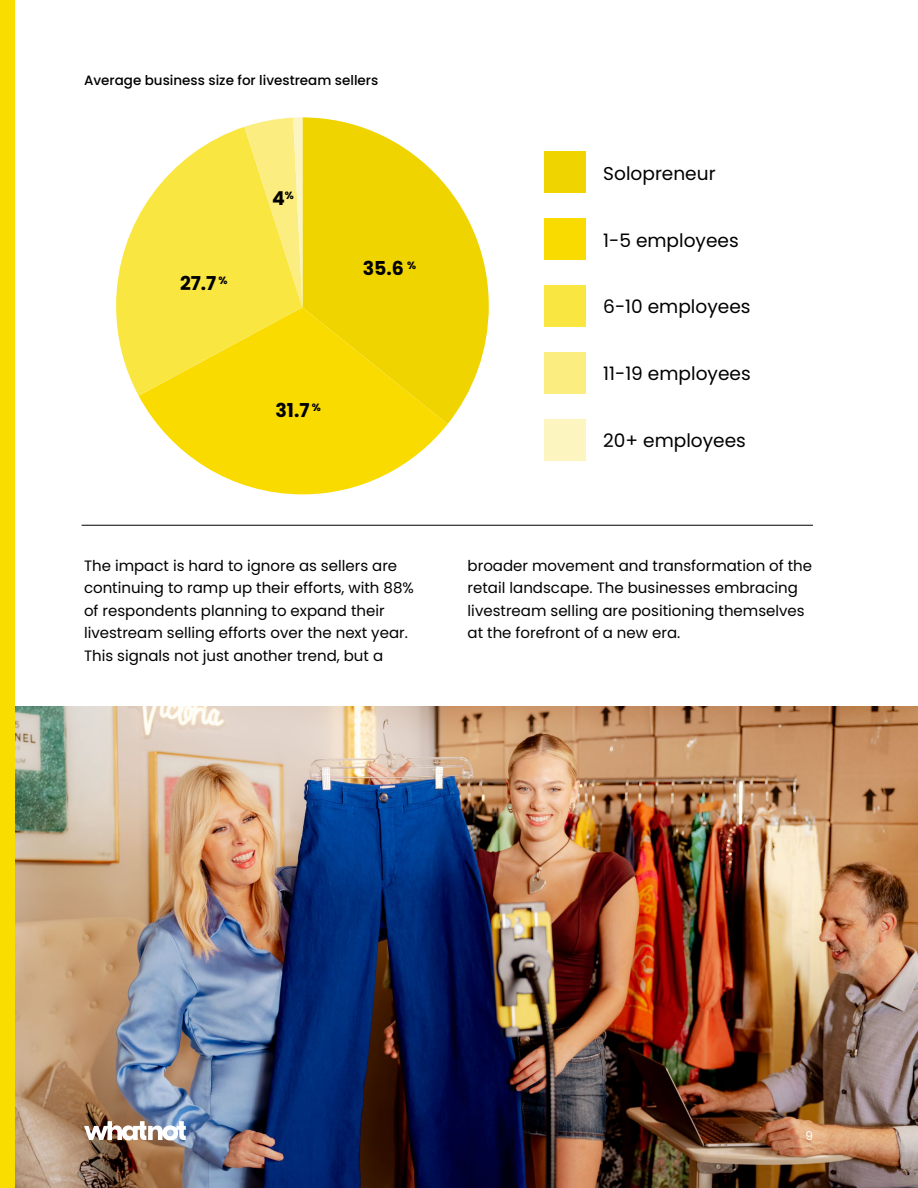
<style>
.page{position:relative;width:918px;height:1188px;background:#fff}
.page>*{position:absolute;margin:0;border:0;box-sizing:border-box;transform-origin:0 0}
.t1{font:700 19.2px "Poppins";color:#000}
.t2{font:18.6px "Poppins";color:#000}
.t3{font:15px/22.5px "Poppins";color:#000}
.t4{font:500 13.5px "Poppins";color:#000}
.t5{font:12px "Poppins";color:#fff}
</style>
<div class="page">
<img style="left:14px;top:707px;width:904px;height:481px">
<div style="left:0;top:0;width:14px;height:1188px;background:#f9dc00"></div>
<svg style="left:84px;top:1121px;width:102px;height:19px"></svg>
<div style="left:544px;top:151px;width:41px;height:42px;background:#f0d400"></div>
<div style="left:544px;top:218px;width:41px;height:42px;background:#fadb00"></div>
<div style="left:544px;top:285px;width:41px;height:42px;background:#fae640"></div>
<div style="left:544px;top:352px;width:41px;height:42px;background:#fced80"></div>
<div style="left:544px;top:419px;width:41px;height:41px;background:#fcf5bf"></div>
<svg style="left:302px;top:117px;width:187px;height:307px;fill:#f0d400"></svg>
<svg style="left:139px;top:307px;width:309px;height:187px;fill:#fadb00"></svg>
<svg style="left:116px;top:127px;width:186px;height:269px;fill:#fae640"></svg>
<svg style="left:244px;top:117px;width:58px;height:190px;background:#fbea68"></svg>
<hr style="left:82px;top:525px;width:731px;height:1px;background:#000">
<p class="t4" style="left:84px;top:73px;width:296px">Average business size for livestream sellers</p>
<p class="t1" style="left:180px;top:272px;width:49px">27.7 <sup>%</sup></p>
<p class="t1" style="left:272px;top:187px;width:23px">4<sup>%</sup></p>
<p class="t1" style="left:363px;top:257px;width:55px">35.6 <sup>%</sup></p>
<p class="t1" style="left:275px;top:399px;width:47px">31.7 <sup>%</sup></p>
<p class="t3" style="left:84px;top:554px;width:331px">The impact is hard to ignore as sellers are continuing to ramp up their efforts, with 88% of respondents planning to expand their livestream selling efforts over the next year.<br>This signals not just another trend, but a</p>
<p class="t2" style="left:603px;top:162px;width:114px">Solopreneur</p>
<p class="t2" style="left:603px;top:229px;width:137px">1-5 employees</p>
<p class="t2" style="left:603px;top:296px;width:149px">6-10 employees</p>
<p class="t2" style="left:603px;top:363px;width:149px">11-19 employees</p>
<p class="t2" style="left:603px;top:430px;width:144px">20+ employees</p>
<p class="t3" style="left:468px;top:554px;width:346px">broader movement and transformation of the retail landscape. The businesses embracing livestream selling are positioning themselves at the forefront of a new era.</p>
<p class="t5" style="left:805px;top:1129px;width:9px">9</p>
</div>
